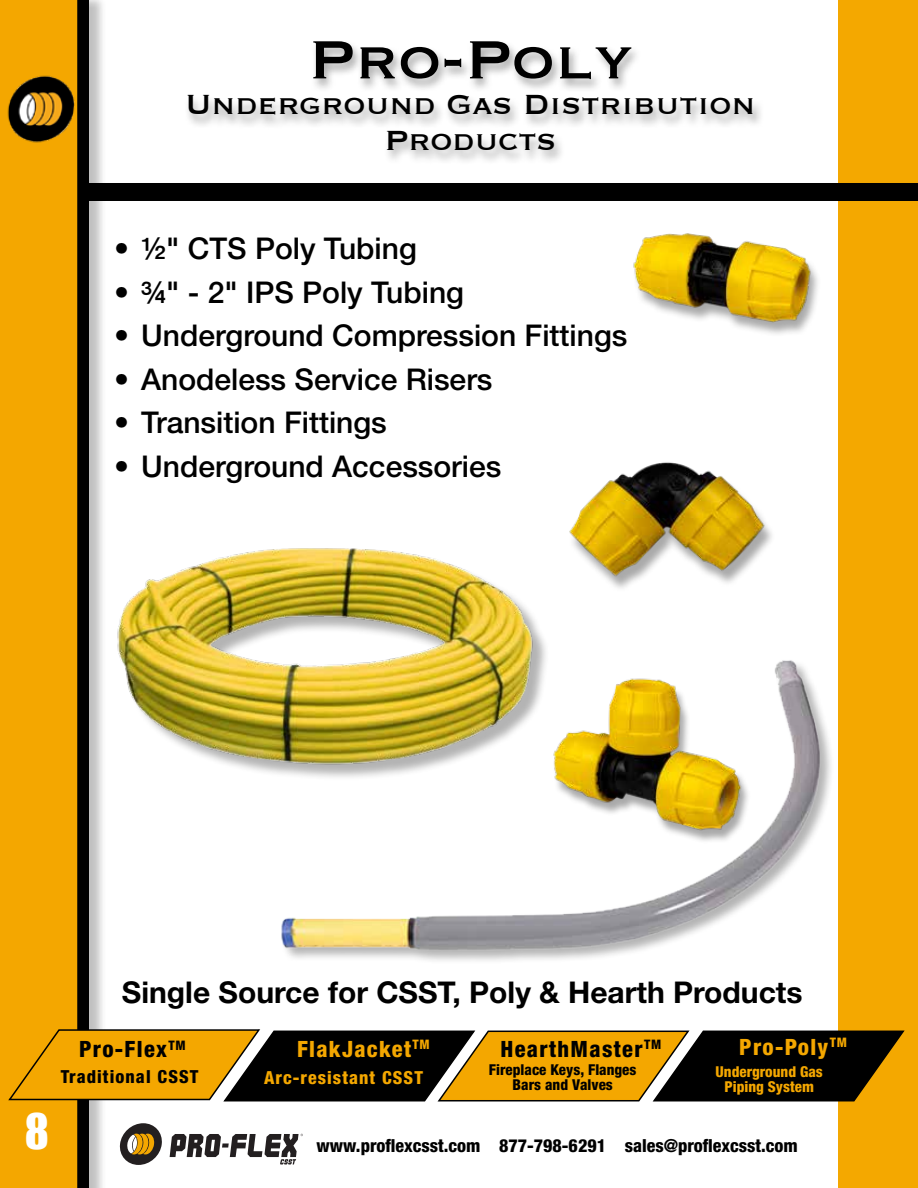
<style>
.page{position:relative;width:918px;height:1188px;background:#fff}
.page>*{position:absolute;margin:0;border:0;box-sizing:border-box;transform-origin:0 0}
.t1{font:70.5px "Copperplate";color:#000}
.t2{font:45px "Impact";color:#fff}
.t3{font:36px/36px "Copperplate";color:#000;text-align:center}
.t4{font:500 30px "Helvetica Neue LT Std";color:#000}
.t5{font:700 30px "Helvetica Neue LT Std";color:#000}
.t6{font:800 condensed 22.5px "Helvetica Neue LT Std";letter-spacing:.06em;color:#000}
.t7{font:800 condensed 22.5px "Helvetica Neue LT Std";letter-spacing:.06em;color:#f4a700}
.t8{font:800 condensed 18px "Helvetica Neue LT Std";color:#000}
.t9{font:800 condensed 18px "Helvetica Neue LT Std";letter-spacing:.06em;color:#f4a700}
.t10{font:800 condensed 18px "Helvetica Neue LT Std";letter-spacing:.06em;color:#000}
.t11{font:800 condensed 15px/15px "Helvetica Neue LT Std";color:#000;text-align:center}
.t12{font:800 condensed 15px/15px "Helvetica Neue LT Std";color:#f4a700;text-align:center}
</style>
<div class="page">
<div style="left:11px;top:0;width:96px;height:1188px;background:#000;opacity:.25"></div>
<svg style="left:77px;top:0;width:12px;height:1188px;background:#0f0a00"></svg>
<div style="left:0;top:0;width:77px;height:1188px;background:#f4a700"></div>
<div style="left:839px;top:0;width:79px;height:1188px;background:#f4a800"></div>
<div style="left:84px;top:184px;width:833px;height:16px;background:#000"></div>
<div style="left:83px;top:183px;width:835px;height:18px;border:2px solid #000"></div>
<div style="left:184px;top:40px;width:580px;height:125px;background:#000;opacity:.34"></div>
<div style="left:632px;top:237px;width:190px;height:101px;background:#000;opacity:.34"></div>
<img style="left:632px;top:233px;width:179px;height:105px">
<img style="left:573px;top:462px;width:194px;height:64px">
<svg style="left:8px;top:1028px;width:897px;height:74px"></svg>
<svg style="left:120px;top:1123px;width:42px;height:42px"></svg>
<svg style="left:170px;top:1134px;width:133px;height:30px"></svg>
<img style="left:7px;top:67px;width:100px;height:82px">
<img style="left:117px;top:549px;width:151px;height:223px">
<img style="left:268px;top:526px;width:571px;height:448px">
<div style="left:552px;top:682px;width:200px;height:162px;background:#000;opacity:.34"></div>
<img style="left:548px;top:669px;width:202px;height:169px">
<img style="left:802px;top:517px;width:37px;height:241px">
<h1 class="t1" style="left:308px;top:13px;width:327px">Pro-Poly</h1>
<p class="t3" style="left:186px;top:85px;width:571px">Underground Gas Distribution<br>Products</p>
<p class="t4" style="left:114px;top:231px;width:304px">• ½" CTS Poly Tubing</p>
<p class="t4" style="left:114px;top:274px;width:351px">• ¾" - 2" IPS Poly Tubing</p>
<p class="t4" style="left:114px;top:318px;width:515px">• Underground Compression Fittings</p>
<p class="t4" style="left:114px;top:361px;width:380px">• Anodeless Service Risers</p>
<p class="t4" style="left:114px;top:405px;width:274px">• Transition Fittings</p>
<p class="t4" style="left:114px;top:448px;width:389px">• Underground Accessories</p>
<h2 class="t2" style="left:25px;top:1096px;width:26px">8</h2>
<p class="t5" style="left:122px;top:974px;width:682px">Single Source for CSST, Poly &amp; Hearth Products</p>
<p class="t7" style="left:297px;top:1035px;width:134px">FlakJacket<sup>TM</sup></p>
<p class="t9" style="left:264px;top:1067px;width:160px">Arc-resistant CSST</p>
<p class="t7" style="left:739px;top:1033px;width:109px">Pro-Poly<sup>TM</sup></p>
<p class="t12" style="left:716px;top:1064px;width:109px">Underground Gas<br>Piping System</p>
<p class="t6" style="left:500px;top:1035px;width:162px">HearthMaster<sup>TM</sup></p>
<p class="t11" style="left:489px;top:1062px;width:149px">Fireplace Keys, Flanges<br>Bars and Valves</p>
<p class="t6" style="left:79px;top:1035px;width:108px">Pro-Flex<sup>TM</sup></p>
<p class="t10" style="left:61px;top:1065px;width:139px">Traditional CSST</p>
<p class="t8" style="left:317px;top:1134px;width:483px">www.proflexcsst.com 877-798-6291 sales@proflexcsst.com</p>
</div>
